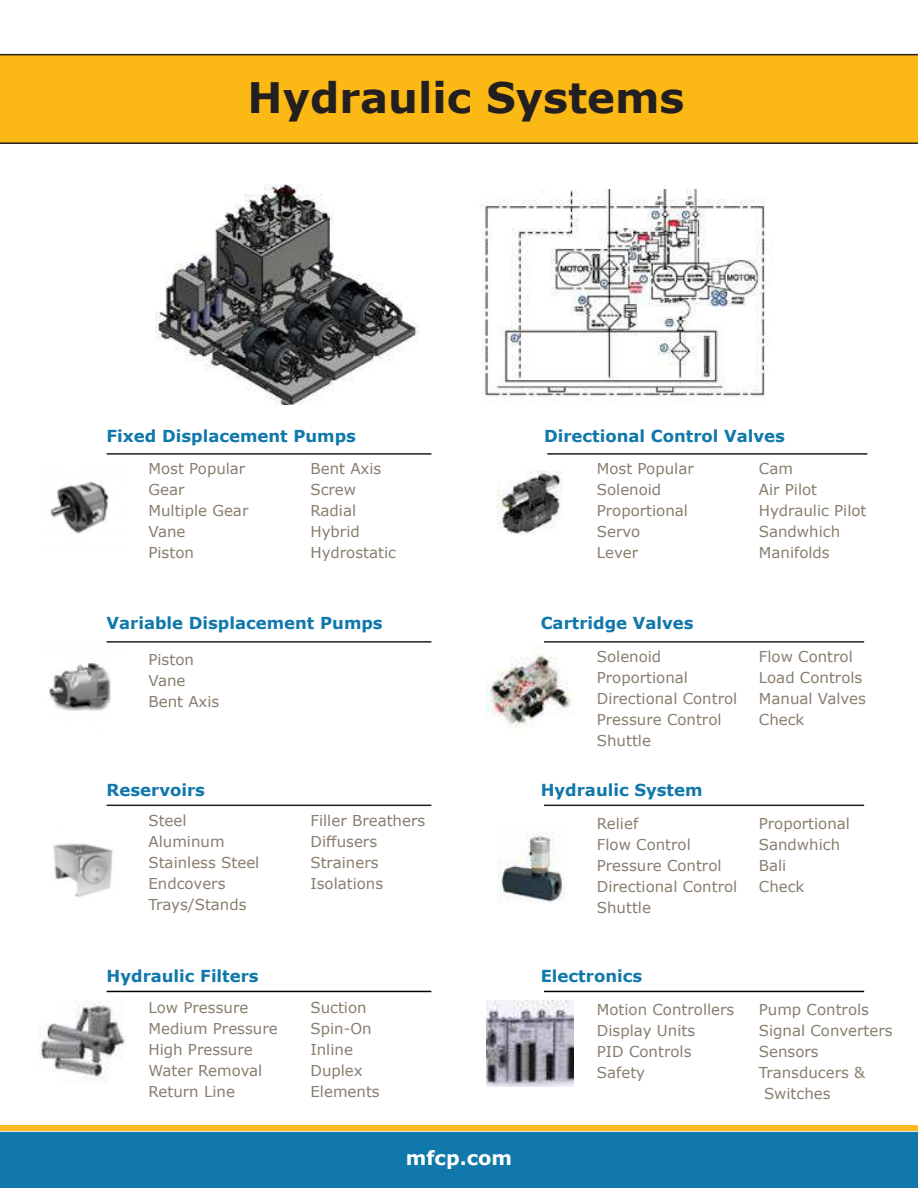
<style>
.page{position:relative;width:918px;height:1188px;background:#fff}
.page>*{position:absolute;margin:0;border:0;box-sizing:border-box;transform-origin:0 0}
.t1{font:700 42px "Verdana";color:#231f20}
.t2{font:700 19.5px "Verdana";color:#fff}
.t3{font:700 16.5px "Verdana";color:#1078ab}
.t4{font:15px/21px "Verdana";color:#887d6e}
</style>
<div class="page">
<img style="left:487px;top:1000px;width:86px;height:87px">
<hr style="left:107px;top:641px;width:324px;height:2px;background:#231f20">
<hr style="left:107px;top:805px;width:324px;height:1px;background:#231f20">
<hr style="left:107px;top:991px;width:324px;height:1px;background:#000">
<hr style="left:544px;top:641px;width:320px;height:2px;background:#231f20">
<hr style="left:544px;top:805px;width:320px;height:1px;background:#231f20">
<hr style="left:107px;top:453px;width:324px;height:2px;background:#231f20">
<hr style="left:547px;top:453px;width:320px;height:2px;background:#231f20">
<img style="left:156px;top:185px;width:262px;height:219px">
<img style="left:482px;top:190px;width:283px;height:207px">
<img style="left:50px;top:481px;width:59px;height:53px">
<img style="left:49px;top:663px;width:62px;height:48px">
<img style="left:53px;top:843px;width:60px;height:54px">
<img style="left:498px;top:470px;width:64px;height:65px">
<img style="left:487px;top:654px;width:85px;height:74px">
<img style="left:497px;top:832px;width:67px;height:71px">
<img style="left:40px;top:1001px;width:86px;height:81px">
<hr style="left:544px;top:991px;width:320px;height:1px;background:#000">
<div style="left:0;top:54px;width:918px;height:90px;background:#fcb814"></div>
<div style="left:0;top:1125px;width:918px;height:6px;background:#fcb81f"></div>
<div style="left:0;top:1132px;width:918px;height:56px;background:#1078ab"></div>
<h1 class="t1" style="left:248px;top:68px;width:438px">Hydraulic Systems</h1>
<p class="t3" style="left:107px;top:424px;width:251px">Fixed Displacement Pumps</p>
<p class="t3" style="left:544px;top:424px;width:242px">Directional Control Valves</p>
<p class="t4" style="left:148px;top:458px;width:98px">Most Popular</p>
<p class="t4" style="left:310px;top:458px;width:72px">Bent Axis</p>
<p class="t4" style="left:148px;top:479px;width:37px">Gear</p>
<p class="t4" style="left:310px;top:479px;width:47px">Screw</p>
<p class="t4" style="left:148px;top:500px;width:101px">Multiple Gear</p>
<p class="t4" style="left:310px;top:500px;width:47px">Radial</p>
<p class="t4" style="left:148px;top:521px;width:38px">Vane</p>
<p class="t4" style="left:310px;top:521px;width:51px">Hybrid</p>
<p class="t4" style="left:148px;top:542px;width:47px">Piston</p>
<p class="t4" style="left:310px;top:542px;width:87px">Hydrostatic</p>
<p class="t4" style="left:597px;top:458px;width:98px">Most Popular</p>
<p class="t4" style="left:759px;top:458px;width:36px">Cam</p>
<p class="t4" style="left:597px;top:479px;width:66px">Solenoid</p>
<p class="t4" style="left:759px;top:479px;width:60px">Air Pilot</p>
<p class="t4" style="left:597px;top:500px;width:93px">Proportional</p>
<p class="t4" style="left:759px;top:500px;width:109px">Hydraulic Pilot</p>
<p class="t4" style="left:597px;top:521px;width:45px">Servo</p>
<p class="t4" style="left:759px;top:521px;width:83px">Sandwhich</p>
<p class="t4" style="left:597px;top:542px;width:43px">Lever</p>
<p class="t4" style="left:759px;top:542px;width:72px">Manifolds</p>
<p class="t3" style="left:107px;top:612px;width:278px">Variable Displacement Pumps</p>
<p class="t3" style="left:541px;top:612px;width:154px">Cartridge Valves</p>
<p class="t4" style="left:148px;top:648px;width:72px">Piston<br>Vane<br>Bent Axis</p>
<p class="t4" style="left:597px;top:645px;width:66px">Solenoid</p>
<p class="t4" style="left:759px;top:645px;width:95px">Flow Control</p>
<p class="t4" style="left:597px;top:666px;width:93px">Proportional</p>
<p class="t4" style="left:759px;top:666px;width:105px">Load Controls</p>
<p class="t4" style="left:597px;top:687px;width:142px">Directional Control</p>
<p class="t4" style="left:759px;top:687px;width:109px">Manual Valves</p>
<p class="t4" style="left:597px;top:708px;width:126px">Pressure Control</p>
<p class="t4" style="left:759px;top:708px;width:47px">Check</p>
<p class="t4" style="left:597px;top:729px;width:56px">Shuttle</p>
<p class="t3" style="left:107px;top:778px;width:100px">Reservoirs</p>
<p class="t3" style="left:541px;top:778px;width:163px">Hydraulic System</p>
<p class="t4" style="left:148px;top:810px;width:40px">Steel</p>
<p class="t4" style="left:310px;top:810px;width:116px">Filler Breathers</p>
<p class="t4" style="left:148px;top:831px;width:78px">Aluminum</p>
<p class="t4" style="left:310px;top:831px;width:68px">Diffusers</p>
<p class="t4" style="left:148px;top:852px;width:112px">Stainless Steel</p>
<p class="t4" style="left:310px;top:852px;width:70px">Strainers</p>
<p class="t4" style="left:148px;top:873px;width:79px">Endcovers</p>
<p class="t4" style="left:310px;top:873px;width:74px">Isolations</p>
<p class="t4" style="left:148px;top:894px;width:100px">Trays/Stands</p>
<p class="t4" style="left:597px;top:813px;width:43px">Relief</p>
<p class="t4" style="left:759px;top:813px;width:93px">Proportional</p>
<p class="t4" style="left:597px;top:834px;width:95px">Flow Control</p>
<p class="t4" style="left:759px;top:834px;width:83px">Sandwhich</p>
<p class="t4" style="left:597px;top:855px;width:126px">Pressure Control</p>
<p class="t4" style="left:759px;top:855px;width:29px">Bali</p>
<p class="t4" style="left:597px;top:876px;width:142px">Directional Control</p>
<p class="t4" style="left:759px;top:876px;width:47px">Check</p>
<p class="t4" style="left:597px;top:897px;width:56px">Shuttle</p>
<p class="t3" style="left:107px;top:965px;width:154px">Hydraulic Filters</p>
<p class="t3" style="left:541px;top:965px;width:103px">Electronics</p>
<p class="t4" style="left:148px;top:997px;width:101px">Low Pressure</p>
<p class="t4" style="left:310px;top:997px;width:58px">Suction</p>
<p class="t4" style="left:148px;top:1018px;width:131px">Medium Pressure</p>
<p class="t4" style="left:310px;top:1018px;width:63px">Spin-On</p>
<p class="t4" style="left:148px;top:1039px;width:106px">High Pressure</p>
<p class="t4" style="left:310px;top:1039px;width:44px">Inline</p>
<p class="t4" style="left:148px;top:1060px;width:115px">Water Removal</p>
<p class="t4" style="left:310px;top:1060px;width:54px">Duplex</p>
<p class="t4" style="left:148px;top:1081px;width:88px">Return Line</p>
<p class="t4" style="left:310px;top:1081px;width:71px">Elements</p>
<p class="t4" style="left:597px;top:999px;width:139px">Motion Controllers</p>
<p class="t4" style="left:759px;top:999px;width:112px">Pump Controls</p>
<p class="t4" style="left:597px;top:1020px;width:100px">Display Units</p>
<p class="t4" style="left:759px;top:1020px;width:135px">Signal Converters</p>
<p class="t4" style="left:597px;top:1041px;width:96px">PID Controls</p>
<p class="t4" style="left:759px;top:1041px;width:61px">Sensors</p>
<p class="t4" style="left:597px;top:1062px;width:50px">Safety</p>
<p class="t4" style="left:764px;top:1062px;width:102px;text-indent:-5px">Transducers &amp;<br>Switches</p>
<h2 class="t2" style="left:406px;top:1144px;width:108px">mfcp.com</h2>
</div>
